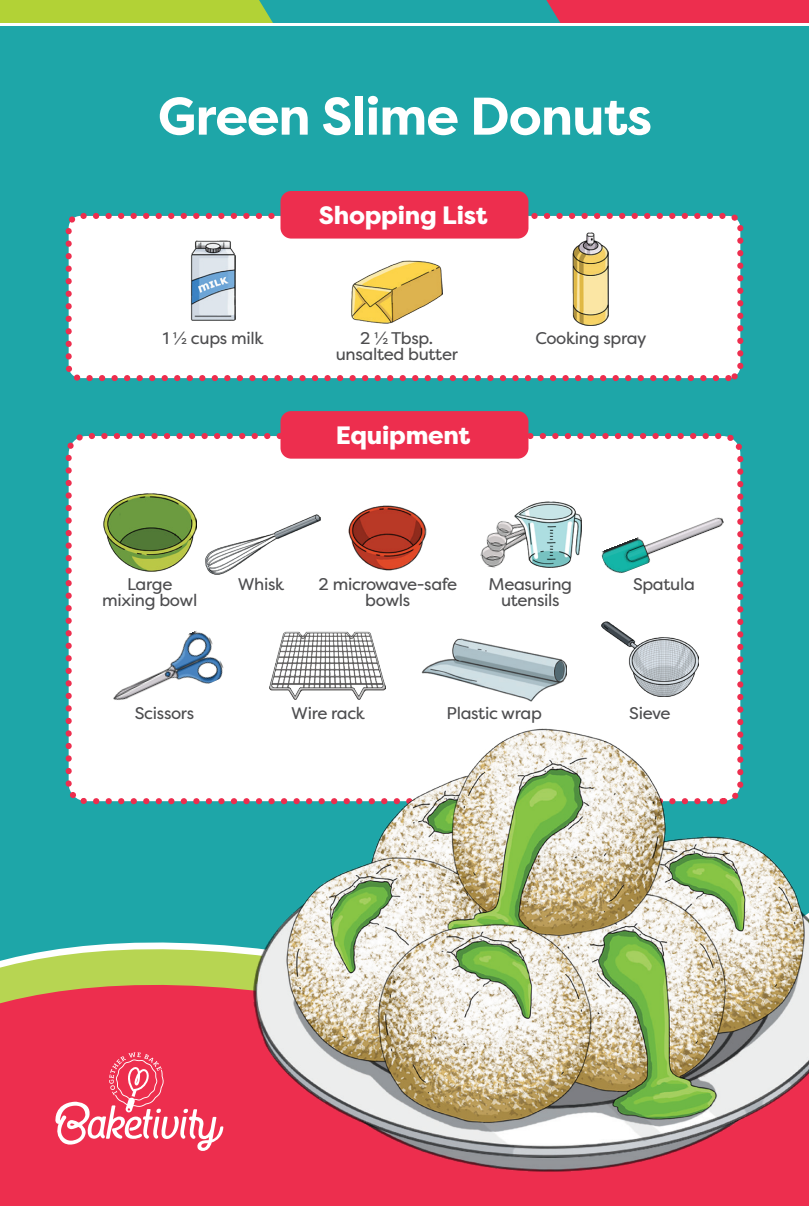
<style>
.page{position:relative;width:809px;height:1206px;background:#fff}
.page>*{position:absolute;margin:0;border:0;box-sizing:border-box;transform-origin:0 0}
.t1{font:700 52.88px "Filson Pro";letter-spacing:-.02em;color:#fff}
.t2{font:800 25.2px "Filson Pro";letter-spacing:-.01em;color:#fff}
.t3{font:16.88px/15.5px "Filson Pro";letter-spacing:-.02em;color:#4d4d4f;text-align:center}
</style>
<div class="page">
<div style="left:0;top:27px;width:808px;height:1178px;background:#1ea6a8"></div>
<svg style="left:0;top:942px;width:808px;height:263px;background:#e24b54"></svg>
<div style="left:69px;top:216px;width:671px;height:162px;background:#fff;border-radius:12px"></div>
<div style="left:66px;top:213px;width:677px;height:168px;border:6px dashed #ed2e4e;border-radius:12px"></div>
<div style="left:280px;top:191px;width:248px;height:47px;background:#ed2e4e;border-radius:11px"></div>
<svg style="left:54px;top:1052px;width:169px;height:98px;background:#ef506b"></svg>
<div style="left:69px;top:436px;width:671px;height:365px;background:#fff;border-radius:18px"></div>
<div style="left:66px;top:433px;width:677px;height:371px;border:6px dashed #ed2e4e;border-radius:18px"></div>
<div style="left:280px;top:411px;width:248px;height:47px;background:#ed2e4e;border-radius:11px"></div>
<svg style="left:0;top:0;width:808px;height:22px;background:#8f8e66"></svg>
<img style="left:351px;top:261px;width:92px;height:62px">
<img style="left:572px;top:233px;width:37px;height:93px">
<img style="left:191px;top:241px;width:44px;height:80px">
<img style="left:103px;top:493px;width:93px;height:79px">
<img style="left:349px;top:505px;width:77px;height:65px">
<img style="left:480px;top:521px;width:77px;height:47px">
<img style="left:514px;top:501px;width:67px;height:66px">
<img style="left:205px;top:514px;width:115px;height:60px">
<img style="left:601px;top:517px;width:123px;height:57px">
<img style="left:270px;top:631px;width:116px;height:69px">
<img style="left:421px;top:639px;width:145px;height:62px">
<img style="left:601px;top:621px;width:97px;height:75px">
<img style="left:113px;top:631px;width:111px;height:69px">
<img style="left:253px;top:728px;width:555px;height:443px">
<h1 class="t1" style="left:158px;top:83px;width:496px">Green Slime Donuts</h1>
<h2 class="t2" style="left:319px;top:199px;width:170px">Shopping List</h2>
<p class="t3" style="left:163px;top:330px;width:102px">1 ½ cups milk</p>
<p class="t3" style="left:335px;top:330px;width:124px">2 ½ Tbsp. unsalted butter</p>
<p class="t3" style="left:535px;top:330px;width:113px">Cooking spray</p>
<h2 class="t2" style="left:336px;top:419px;width:136px">Equipment</h2>
<p class="t3" style="left:102px;top:576px;width:97px">Large mixing bowl</p>
<p class="t3" style="left:238px;top:576px;width:48px">Whisk</p>
<p class="t3" style="left:318px;top:576px;width:140px">2 microwave-safe bowls</p>
<p class="t3" style="left:488px;top:576px;width:85px">Measuring utensils</p>
<p class="t3" style="left:633px;top:576px;width:63px">Spatula</p>
<p class="t3" style="left:135px;top:705px;width:61px">Scissors</p>
<p class="t3" style="left:291px;top:705px;width:75px">Wire rack</p>
<p class="t3" style="left:446px;top:705px;width:97px">Plastic wrap</p>
<p class="t3" style="left:629px;top:705px;width:43px">Sieve</p>
</div>
